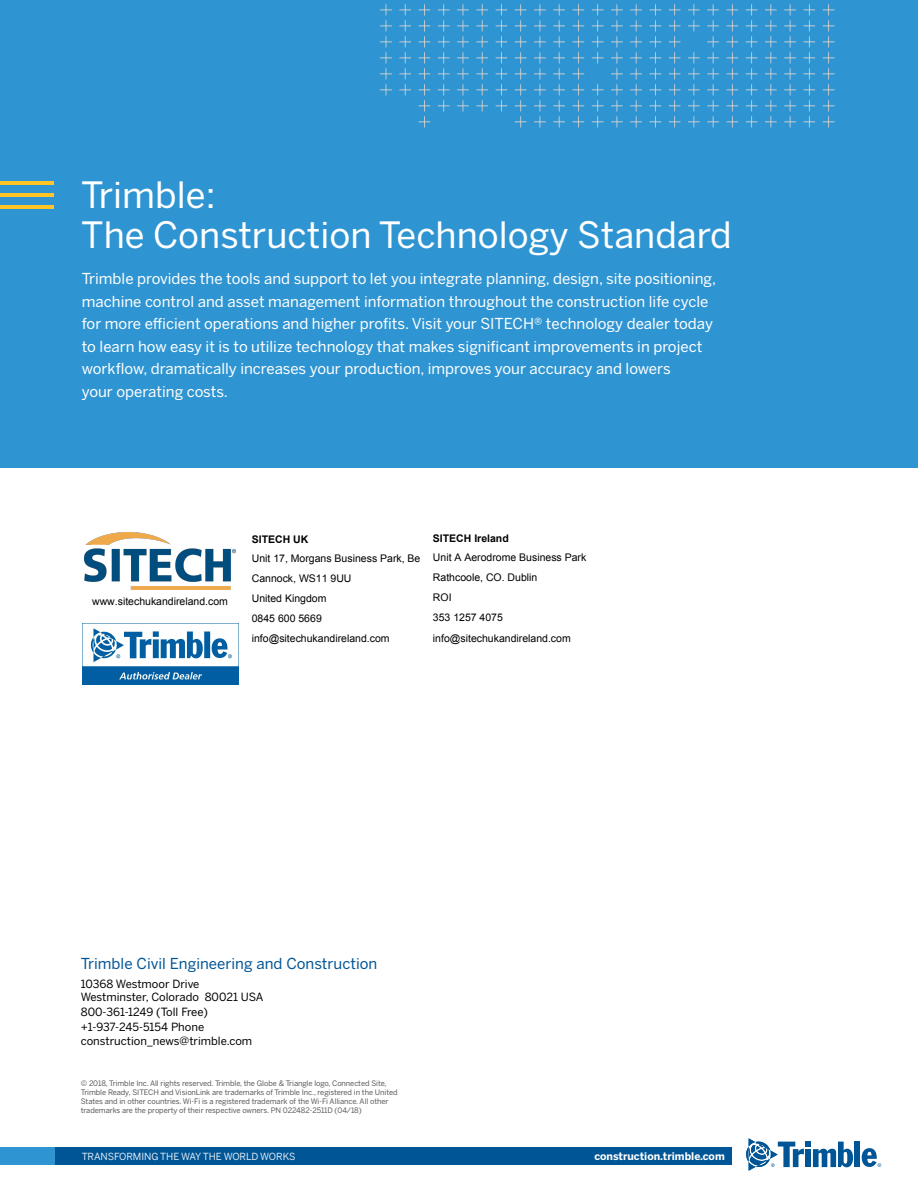
<style>
.page{position:relative;width:918px;height:1188px;background:#fff}
.page>*{position:absolute;margin:0;border:0;box-sizing:border-box;transform-origin:0 0}
.t1{font:36px/39.6px "Benton Sans";color:#fff}
.t2{font:15px/22.5px "Benton Sans";color:#fff}
.t3{font:15px "Benton Sans";color:#005596}
.t4{font:11.25px/13.5px "Benton Sans";color:#000}
.t5{font:10.5px/18.8px "Arial";color:#000}
.t6{font:700 10.5px "Benton Sans";color:#fff}
.t7{font:700 10.5px "Arial";color:#000}
.t8{font:9.75px "Benton Sans";letter-spacing:-.01em;color:#fff}
.t9{font:7.5px/9px "Benton Sans";letter-spacing:-.01em;color:#58595b}
</style>
<div class="page">
<div style="left:0;top:0;width:918px;height:468px;background:#2f95d2"></div>
<hr style="left:0;top:182px;width:53px;height:3px;background:#ffc425">
<hr style="left:0;top:193px;width:53px;height:4px;background:#ffc425">
<hr style="left:0;top:205px;width:53px;height:3px;background:#ffc425">
<svg style="left:380px;top:4px;width:454px;height:123px"></svg>
<div style="left:855px;top:1142px;width:5px;height:25px;background:#005596"></div>
<svg style="left:746px;top:1138px;width:107px;height:33px"></svg>
<svg style="left:862px;top:1148px;width:19px;height:19px"></svg>
<div style="left:0;top:1148px;width:731px;height:17px;background:#2f95d2"></div>
<div style="left:55px;top:1148px;width:676px;height:17px;background:#005596"></div>
<img style="left:83px;top:532px;width:153px;height:58px">
<img style="left:82px;top:624px;width:157px;height:60px">
<h1 class="t1" style="left:81px;top:176px;width:652px">Trimble:<br>The Construction Technology Standard</h1>
<p class="t2" style="left:82px;top:267px;width:636px">Trimble provides the tools and support to let you integrate planning, design, site positioning, machine control and asset management information throughout the construction life cycle for more efficient operations and higher profits. Visit your SITECH® technology dealer today to learn how easy it is to utilize technology that makes significant improvements in project workflow, dramatically increases your production, improves your accuracy and lowers<br>your operating costs.</p>
<p class="t7" style="left:252px;top:532px;width:58px">SITECH UK</p>
<p class="t7" style="left:433px;top:532px;width:77px">SITECH Ireland</p>
<p class="t5" style="left:92px;top:592px;width:137px">www.sitechukandireland.com</p>
<p class="t5" style="left:433px;top:548px;width:155px">Unit A Aerodrome Business Park</p>
<p class="t5" style="left:433px;top:549px;width:106px;text-indent:-181px">Unit 17, Morgans Business Park, Betty's Lane<br>Rathcoole, CO. Dublin</p>
<p class="t5" style="left:252px;top:569px;width:101px">Cannock, WS11 9UU</p>
<p class="t5" style="left:252px;top:589px;width:76px">United Kingdom</p>
<p class="t5" style="left:433px;top:588px;width:20px">ROI</p>
<p class="t5" style="left:252px;top:609px;width:72px">0845 600 5669</p>
<p class="t5" style="left:252px;top:629px;width:139px">info@sitechukandireland.com</p>
<p class="t5" style="left:433px;top:608px;width:72px">353 1257 4075</p>
<p class="t5" style="left:433px;top:629px;width:139px">info@sitechukandireland.com</p>
<p class="t3" style="left:81px;top:954px;width:298px">Trimble Civil Engineering and Construction</p>
<p class="t4" style="left:81px;top:977px;width:184px">10368 Westmoor Drive<br>Westminster, Colorado 80021 USA</p>
<p class="t4" style="left:81px;top:1005px;width:129px;line-height:15px">800-361-1249 (Toll Free) +1-937-245-5154 Phone</p>
<p class="t4" style="left:81px;top:1034px;width:173px">construction_news@trimble.com</p>
<p class="t9" style="left:81px;top:1079px;width:318px">© 2018, Trimble Inc. All rights reserved. Trimble, the Globe &amp; Triangle logo, Connected Site, Trimble Ready, SITECH and VisionLink are trademarks of Trimble Inc., registered in the United States and in other countries. Wi-Fi is a registered trademark of the Wi-Fi Alliance. All other trademarks are the property of their respective owners. PN 022482-2511D (04/18)</p>
<p class="t8" style="left:82px;top:1151px;width:215px">TRANSFORMING THE WAY THE WORLD WORKS</p>
<p class="t6" style="left:594px;top:1149px;width:132px">construction.trimble.com</p>
</div>
